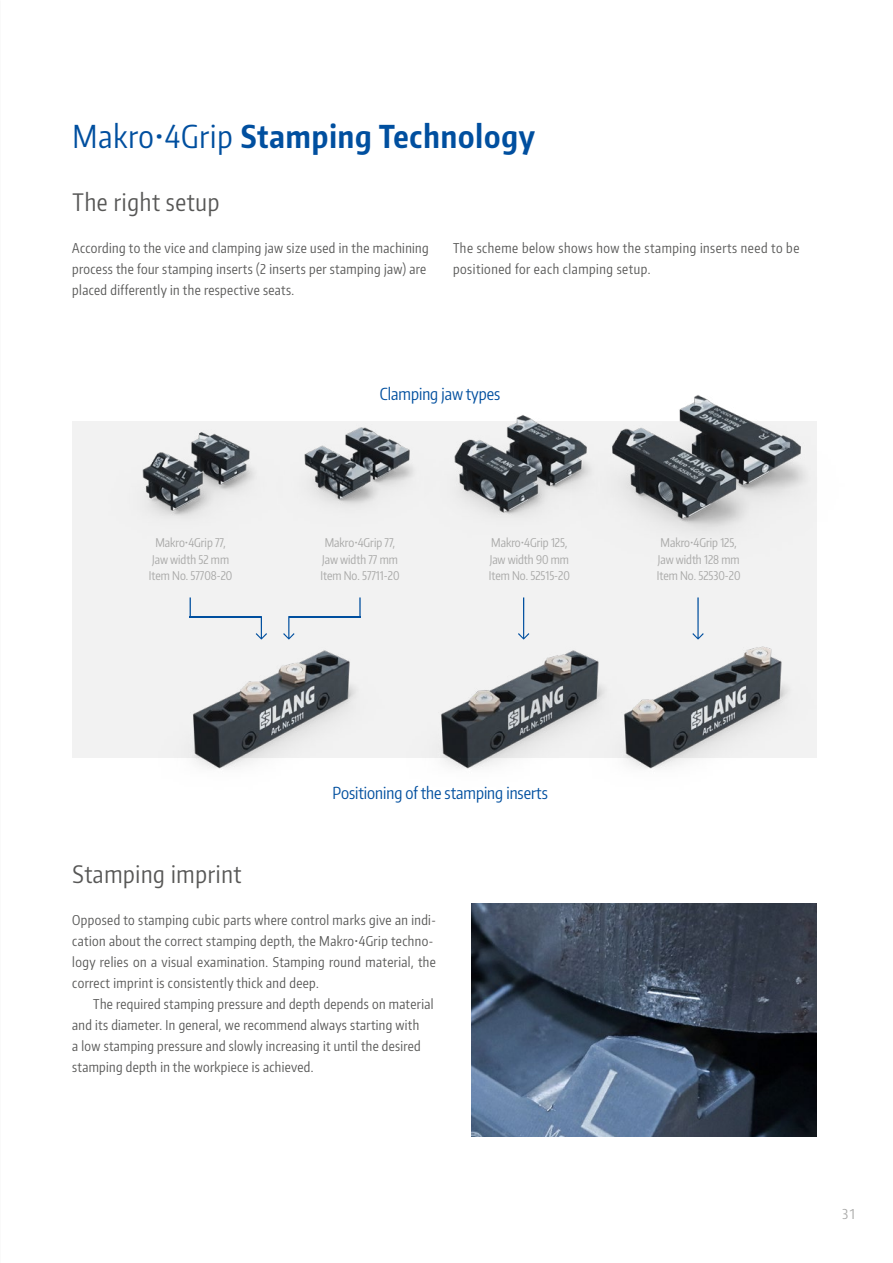
<style>
.page{position:relative;width:893px;height:1263px;background:#fff}
.page>*{position:absolute;margin:0;border:0;box-sizing:border-box;transform-origin:0 0}
.t1{font:700 31.5px "Encode Sans Compressed";letter-spacing:.03em;color:#004f9f}
.t2{font:24px "Encode Sans Compressed";letter-spacing:.03em;color:#575756}
.t3{font:16.5px "Encode Sans Compressed";color:#004f9f}
.t4{font:13.5px/21px "Encode Sans Compressed";letter-spacing:.03em;color:#575756}
.t5{font:13.5px "Encode Sans Compressed";color:#a8a8a7}
.t6{font:12px/16.5px "Encode Sans Compressed";color:#a8a8a7;text-align:center}
.s1{font-weight:400}
</style>
<div class="page">
<div style="left:72px;top:421px;width:744px;height:336px;background:#f2f2f2"></div>
<img style="left:157px;top:633px;width:236px;height:137px">
<img style="left:405px;top:633px;width:183px;height:136px">
<img style="left:588px;top:631px;width:229px;height:138px">
<img style="left:628px;top:395px;width:189px;height:223px">
<img style="left:350px;top:427px;width:63px;height:79px">
<img style="left:454px;top:415px;width:174px;height:101px">
<img style="left:142px;top:432px;width:208px;height:182px">
<img style="left:471px;top:904px;width:346px;height:232px">
<svg style="left:518px;top:597px;width:11px;height:42px"></svg>
<svg style="left:692px;top:597px;width:12px;height:42px"></svg>
<hr style="left:359px;top:597px;width:2px;height:20px;background:#004f9f">
<svg style="left:283px;top:616px;width:12px;height:23px"></svg>
<hr style="left:289px;top:616px;width:72px;height:1px;background:#004f9f">
<svg style="left:190px;top:597px;width:1px;height:19px"></svg>
<svg style="left:256px;top:616px;width:11px;height:23px"></svg>
<hr style="left:190px;top:616px;width:71px;height:1px;background:#004f9f">
<h1 class="t1" style="left:73px;top:116px;width:464px"><span class="s1">Makro•4Grip</span> Stamping Technology</h1>
<h2 class="t2" style="left:73px;top:187px;width:148px">The right setup</h2>
<p class="t4" style="left:72px;top:237px;width:358px">According to the vice and clamping jaw size used in the machining process the four stamping inserts (2 inserts per stamping jaw) are placed differently in the respective seats.</p>
<p class="t4" style="left:453px;top:237px;width:348px">The scheme below shows how the stamping inserts need to be positioned for each clamping setup.</p>
<p class="t3" style="left:380px;top:383px;width:122px">Clamping jaw types</p>
<p class="t6" style="left:149px;top:534px;width:85px">Makro•4Grip 77,<br>Jaw width 52 mm<br>Item No. 57708-20</p>
<p class="t6" style="left:320px;top:534px;width:81px">Makro•4Grip 77,<br>Jaw width 77 mm<br>Item No. 57711-20</p>
<p class="t6" style="left:489px;top:534px;width:83px;text-align:left">Makro•4Grip 125,<br>Jaw width 90 mm<br>Item No. 52515-20</p>
<p class="t6" style="left:657px;top:534px;width:85px">Makro•4Grip 125,<br>Jaw width 128 mm<br>Item No. 52530-20</p>
<h2 class="t2" style="left:73px;top:859px;width:170px">Stamping imprint</h2>
<p class="t3" style="left:332px;top:782px;width:217px">Positioning of the stamping inserts</p>
<p class="t4" style="left:72px;top:909px;width:365px">Opposed to stamping cubic parts where control marks give an indi&shy;cation about the correct stamping depth, the Makro•4Grip techno&shy;logy relies on a visual examination. Stamping round material, the correct imprint is consistently thick and deep.</p>
<p class="t4" style="left:72px;top:993px;width:363px;text-indent:21px">The required stamping pressure and depth depends on material and its diameter. In general, we recommend always starting with<br>a low stamping pressure and slowly increasing it until the desired stamping depth in the workpiece is achieved.</p>
<p class="t5" style="left:842px;top:1205px;width:15px">31</p>
</div>
